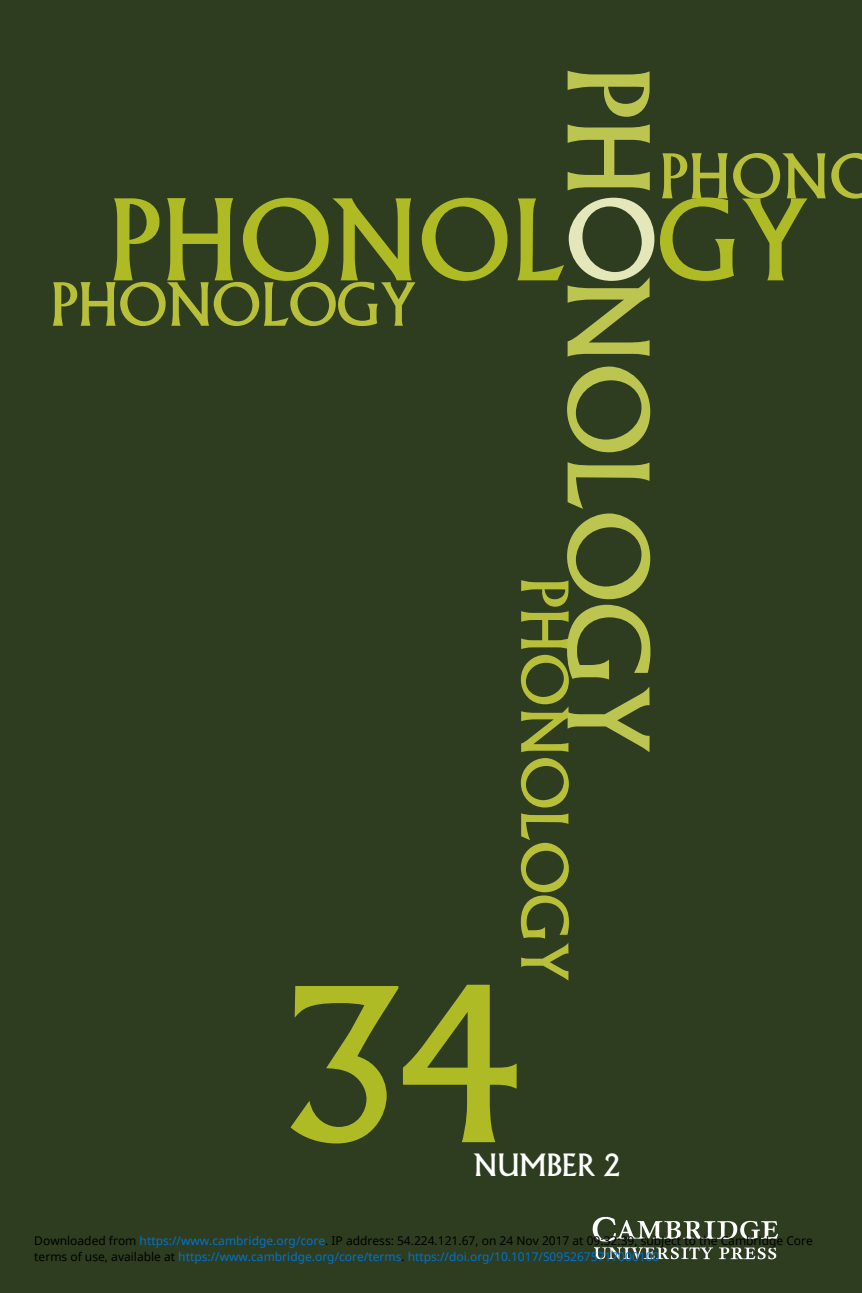
<style>
.page{position:relative;width:862px;height:1293px;background:#2e3d1f}
.page>*{position:absolute;margin:0;border:0;box-sizing:border-box;transform-origin:0 0}
.t1{font:208.2px "Albertus";color:#afbb25}
.t2{font:109.2px "Albertus";color:#afbb25}
.t3{font:109.2px "Albertus";color:#bdc551}
.t4{font:63px "Albertus";color:#b8c039}
.t5{font:60px "Albertus";color:#b8c039}
.t6{font:58px "Albertus";letter-spacing:-.01em;color:#b8c039}
.t7{font:30px "Albertus";color:#fff}
.t8{font:12px "Noto Sans";color:#000}
.t9{font:12px "Noto Sans";color:#0172cf}
.s1{color:#e4e7b9}
.s2{color:#0172cf}
.s3{color:#000}
</style>
<div class="page">
<img style="left:592px;top:1216px;width:187px;height:44px">
<p class="t3" style="left:650px;top:64px;width:689px;rotate:90deg">PH NOLOGY</p>
<p class="t5" style="left:658px;top:153px;width:223px">PHONO</p>
<p class="t2" style="left:107px;top:198px;width:702px">PHONOL<span class="s1">O</span>GY</p>
<p class="t6" style="left:49px;top:282px;width:368px">PHONOLOGY</p>
<p class="t4" style="left:569px;top:576px;width:406px;rotate:90deg">PHONOLOGY</p>
<p class="t1" style="left:287px;top:985px;width:234px">34</p>
<p class="t7" style="left:473px;top:1153px;width:148px">NUMBER 2</p>
<p class="t8" style="left:34px;top:1232px;width:780px">Downloaded from <span class="s2">https://www.cambridge.org/core</span>. IP address: 54.224.121.67, on 24 Nov 2017 at 09:32:39, subject to the Cambridge Core</p>
<p class="t9" style="left:34px;top:1248px;width:626px"><span class="s3">terms of use, available at</span> https://www.cambridge.org/core/terms<span class="s3">.</span> https://doi.org/10.1017/S0952675717000100</p>
</div>
